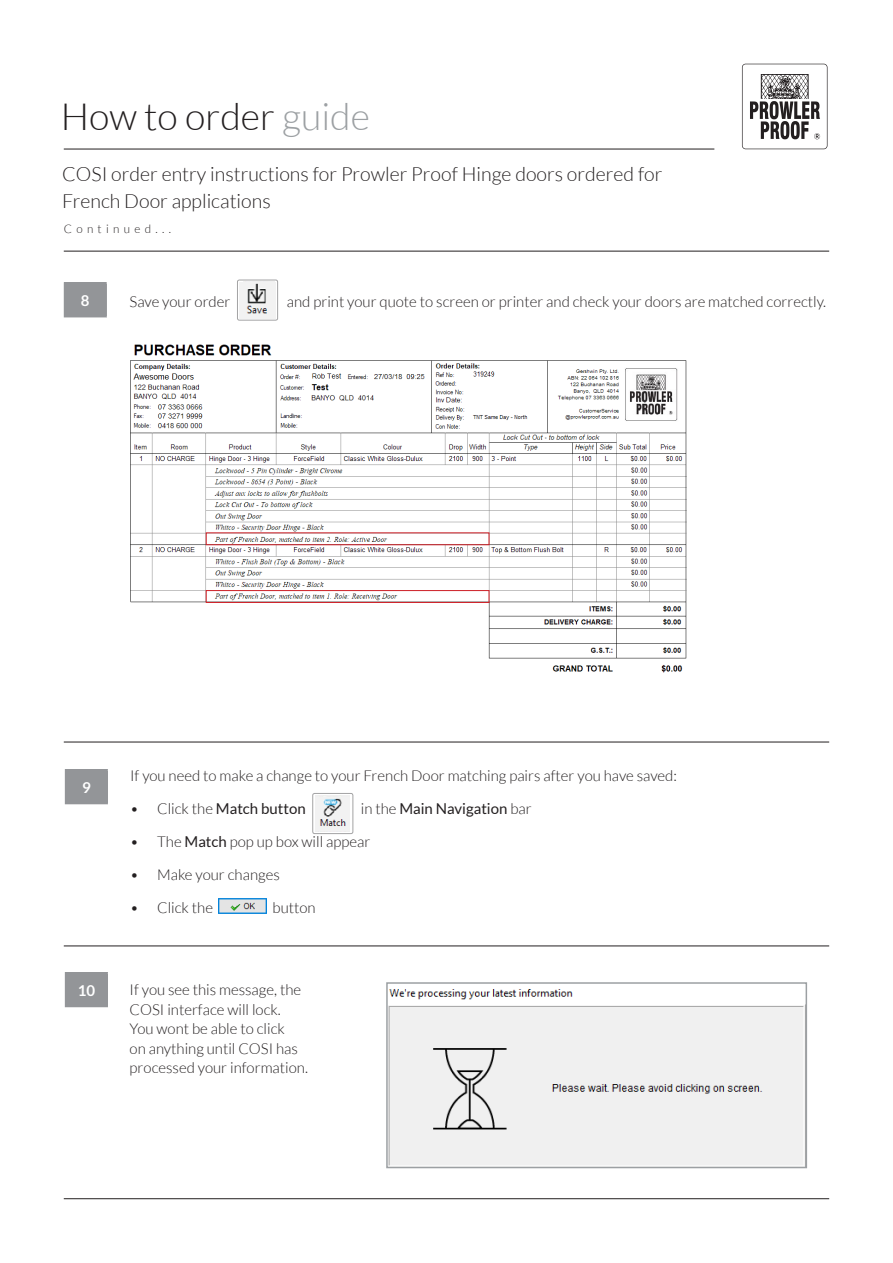
<style>
.page{position:relative;width:893px;height:1263px;background:#fff}
.page>*{position:absolute;margin:0;border:0;box-sizing:border-box;transform-origin:0 0}
.t1{font:300 37.5px "Lato";color:#231f20}
.t2{font:300 19.5px/27.8px "Lato";color:#231f20}
.t3{font:300 15px/19.5px "Lato";color:#231f20}
.t4{font:15px "Lato";color:#231f20}
.t5{font:700 15px "Lato";color:#fff}
.t6{font:300 11.7px "Lato";letter-spacing:.37em;color:#231f20}
.s1{color:#9ca0a3}
.s2{font-weight:300}
.s3{font-weight:400}
</style>
<div class="page">
<div style="left:237px;top:280px;width:41px;height:40px;border:1px solid #a3a3a4;border-radius:2px"></div>
<img style="left:239px;top:282px;width:36px;height:36px">
<hr style="left:64px;top:149px;width:650px;height:1px;background:#231f20">
<svg style="left:740px;top:62px;width:89px;height:89px"></svg>
<svg style="left:742px;top:64px;width:85px;height:85px"></svg>
<hr style="left:64px;top:251px;width:765px;height:1px;background:#231f20">
<hr style="left:64px;top:742px;width:765px;height:1px;background:#231f20">
<div style="left:64px;top:283px;width:42px;height:34px;background:#939598"></div>
<hr style="left:64px;top:282px;width:43px;height:1px;background:#939598">
<hr style="left:106px;top:283px;width:1px;height:33px;background:#939598">
<hr style="left:64px;top:316px;width:43px;height:1px;background:#939598">
<div style="left:65px;top:770px;width:42px;height:34px;background:#939598"></div>
<hr style="left:65px;top:769px;width:43px;height:1px;background:#939598">
<hr style="left:107px;top:770px;width:1px;height:33px;background:#939598">
<hr style="left:65px;top:803px;width:43px;height:1px;background:#939598">
<div style="left:65px;top:972px;width:42px;height:35px;background:#939598"></div>
<hr style="left:65px;top:972px;width:43px;height:1px;background:#939598">
<hr style="left:107px;top:973px;width:1px;height:33px;background:#939598">
<hr style="left:65px;top:1006px;width:43px;height:1px;background:#939598">
<img style="left:219px;top:898px;width:48px;height:15px">
<hr style="left:64px;top:1198px;width:765px;height:1px;background:#231f20">
<hr style="left:64px;top:946px;width:765px;height:1px;background:#231f20">
<img style="left:130px;top:344px;width:557px;height:329px">
<div style="left:315px;top:795px;width:35px;height:37px;background:#f0f0f0"></div>
<div style="left:313px;top:793px;width:40px;height:41px;border:1px solid #a3a3a4;border-radius:2px"></div>
<img style="left:320px;top:798px;width:26px;height:28px">
<img style="left:389px;top:989px;width:415px;height:176px">
<div style="left:386px;top:982px;width:421px;height:186px;border:2px solid #9ca0a3"></div>
<div style="left:206px;top:532px;width:283px;height:13px;border:1px solid #d1232a"></div>
<div style="left:206px;top:590px;width:283px;height:13px;border:1px solid #d1232a"></div>
<p class="t1" style="left:61px;top:96px;width:311px">How to order <span class="s1">guide</span></p>
<p class="t2" style="left:62px;top:160px;width:602px">COSI order entry instructions for Prowler Proof Hinge doors ordered for<br>French Door applications</p>
<p class="t6" style="left:64px;top:223px;width:109px">Continued...</p>
<p class="t5" style="left:81px;top:292px;width:10px">8</p>
<p class="t3" style="left:287px;top:292px;width:541px">and print your quote to screen or printer and check your doors are matched correctly.</p>
<p class="t3" style="left:130px;top:292px;width:102px">Save your order</p>
<p class="t5" style="left:82px;top:779px;width:10px">9</p>
<p class="t5" style="left:78px;top:981px;width:19px">10</p>
<p class="t3" style="left:130px;top:766px;width:548px">If you need to make a change to your French Door matching pairs after you have saved:</p>
<p class="t4" style="left:130px;top:800px;width:177px"><span class="s2">• Click the</span> Match button</p>
<p class="t4" style="left:361px;top:800px;width:173px"><span class="s2">in the</span> Main Navigation <span class="s2">bar</span></p>
<p class="t3" style="left:130px;top:832px;width:242px">• The <span class="s3">Match</span> pop up box will appear</p>
<p class="t3" style="left:130px;top:865px;width:151px">• Make your changes</p>
<p class="t3" style="left:130px;top:898px;width:84px">• Click the</p>
<p class="t3" style="left:273px;top:898px;width:45px">button</p>
<p class="t3" style="left:130px;top:980px;width:180px">If you see this message, the<br>COSI interface will lock.<br>You wont be able to click<br>on anything until COSI has processed your information.</p>
</div>
